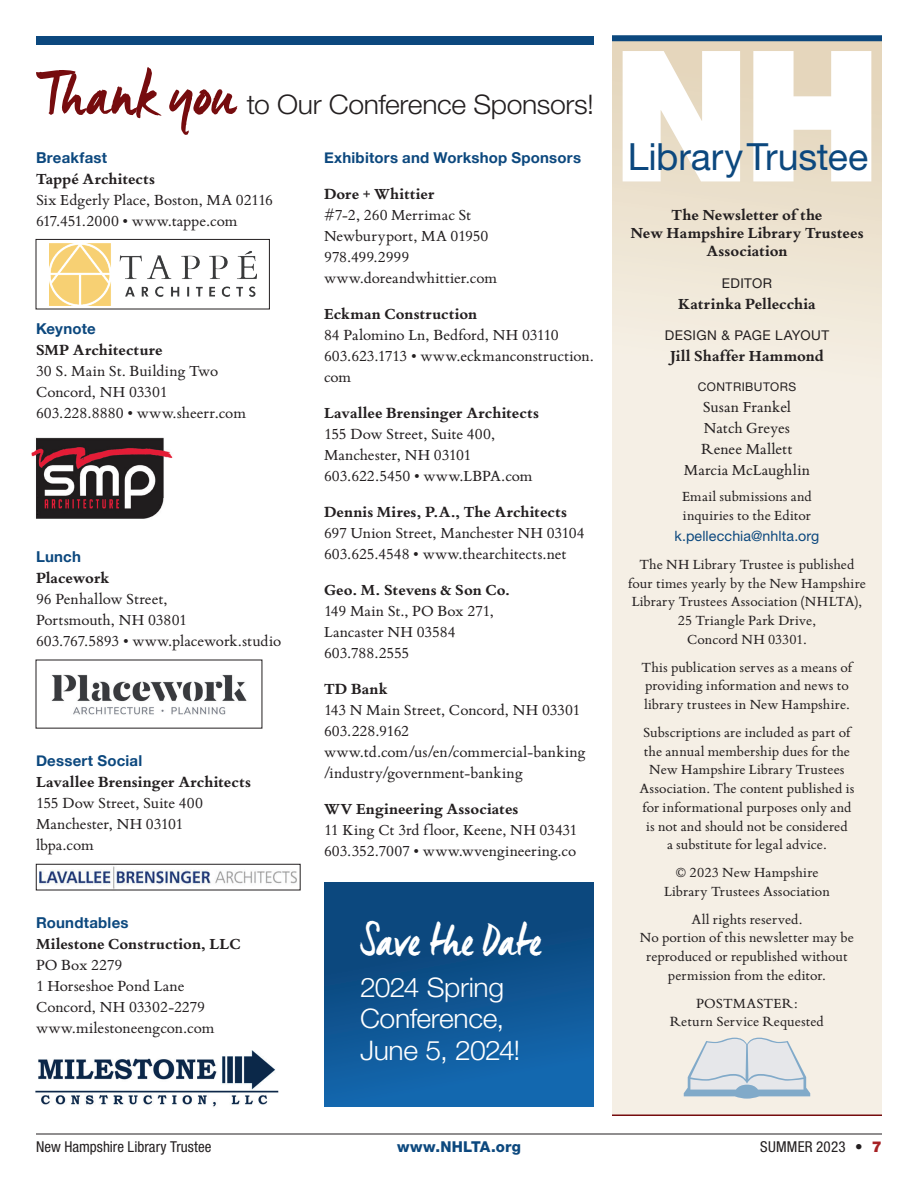
<style>
.page{position:relative;width:918px;height:1188px;background:#fff}
.page>*{position:absolute;margin:0;border:0;box-sizing:border-box;transform-origin:0 0}
.t1{font:60px "Manus";letter-spacing:.01em;color:#760c0e}
.t2{font:45px "Manus";letter-spacing:.01em;color:#fff}
.t3{font:37.5px "Helvetica Neue LT Std";letter-spacing:-.005em;color:#0c487e}
.t4{font:300 27px/31.5px "Helvetica Neue LT Std";letter-spacing:-.015em;color:#fff;scale:1.05 1}
.t5{font:300 27px "Helvetica Neue LT Std";letter-spacing:-.015em;color:#231f20;scale:1.05 1}
.t6{font:16.5px/21px "Bembo Book MT Std";color:#231f20}
.t7{font:700 16.5px/18px "Bembo Book MT Std";letter-spacing:.01em;color:#231f20;text-align:center}
.t8{font:15px/18.8px "Bembo Book MT Std";color:#231f20;text-align:center}
.t9{font:700 15px "Helvetica Neue";letter-spacing:.015em;color:#0c487e}
.t10{font:condensed 15px "Helvetica Neue LT Std";letter-spacing:.005em;color:#231f20}
.t11{font:800 15px "Helvetica Neue LT Std";letter-spacing:.02em;color:#0c487e}
.t12{font:14.25px "Helvetica Neue LT Std";letter-spacing:.005em;color:#0c487e}
.t13{font:13.5px "Helvetica Neue LT Std";letter-spacing:.03em;color:#231f20}
.t14{font:12px "Helvetica Neue LT Std";letter-spacing:.04em;color:#231f20}
.s1{font-weight:800;font-stretch:normal}
.s2{font-weight:900;font-stretch:normal;color:#a62023}
</style>
<div class="page">
<hr style="left:36px;top:1134px;width:846px;height:1px;background:#231f20">
<div style="left:36px;top:36px;width:558px;height:9px;background:#0c487e"></div>
<div style="left:612px;top:41px;width:270px;height:1074px;background:linear-gradient(to bottom,#ece1ce,#f9f5ee)"></div>
<svg style="left:623px;top:51px;width:248px;height:130px"></svg>
<hr style="left:612px;top:1114px;width:270px;height:2px;background:#760c0e">
<div style="left:612px;top:35px;width:270px;height:6px;background:#0c487e"></div>
<svg style="left:684px;top:1038px;width:126px;height:61px;background:#d4dce2"></svg>
<div style="left:324px;top:883px;width:270px;height:224px;background:linear-gradient(to bottom,#0a4173,#1368b0)"></div>
<img style="left:31px;top:437px;width:142px;height:82px">
<img style="left:36px;top:1050px;width:243px;height:57px">
<img style="left:40px;top:866px;width:257px;height:22px">
<div style="left:36px;top:864px;width:264px;height:26px;border:1px solid #231f20"></div>
<img style="left:49px;top:243px;width:207px;height:62px">
<div style="left:36px;top:239px;width:234px;height:70px;border:1px solid #231f20"></div>
<img style="left:51px;top:674px;width:196px;height:41px">
<h1 class="t1" style="left:36px;top:58px;width:201px">Thank you</h1>
<h3 class="t5" style="left:247px;top:88px;width:332px">to Our Conference Sponsors!</h3>
<p class="t9" style="left:36px;top:146px;width:73px">Breakfast</p>
<p class="t7" style="left:36px;top:169px;width:120px">Tappé Architects</p>
<p class="t6" style="left:36px;top:189px;width:239px">Six Edgerly Place, Boston, MA 02116<br>617.451.2000 • www.tappe.com</p>
<p class="t9" style="left:36px;top:317px;width:61px">Keynote</p>
<p class="t7" style="left:36px;top:340px;width:128px">SMP Architecture</p>
<p class="t6" style="left:36px;top:360px;width:211px">30 S. Main St. Building Two<br>Concord, NH 03301<br>603.228.8880 • www.sheerr.com</p>
<p class="t9" style="left:36px;top:545px;width:46px">Lunch</p>
<p class="t7" style="left:36px;top:568px;width:75px">Placework</p>
<p class="t6" style="left:36px;top:588px;width:247px">96 Penhallow Street,<br>Portsmouth, NH 03801<br>603.767.5893 • www.placework.studio</p>
<p class="t9" style="left:36px;top:749px;width:108px">Dessert Social</p>
<p class="t7" style="left:36px;top:772px;width:216px">Lavallee Brensinger Architects</p>
<p class="t6" style="left:36px;top:792px;width:169px">155 Dow Street, Suite 400<br>Manchester, NH 03101 lbpa.com</p>
<p class="t9" style="left:36px;top:911px;width:94px">Roundtables</p>
<p class="t7" style="left:36px;top:934px;width:206px">Milestone Construction, LLC</p>
<p class="t6" style="left:36px;top:954px;width:180px">PO Box 2279<br>1 Horseshoe Pond Lane<br>Concord, NH 03302-2279 www.milestoneengcon.com</p>
<p class="t9" style="left:324px;top:146px;width:259px">Exhibitors and Workshop Sponsors</p>
<p class="t7" style="left:324px;top:184px;width:112px">Dore + Whittier</p>
<p class="t6" style="left:324px;top:204px;width:175px">#7-2, 260 Merrimac St<br>Newburyport, MA 01950<br>978.499.2999 www.doreandwhittier.com</p>
<p class="t7" style="left:324px;top:304px;width:155px">Eckman Construction</p>
<p class="t6" style="left:324px;top:324px;width:272px">84 Palomino Ln, Bedford, NH 03110<br>603.623.1713 • www.eckmanconstruction. com</p>
<p class="t7" style="left:324px;top:403px;width:216px">Lavallee Brensinger Architects</p>
<p class="t6" style="left:324px;top:423px;width:210px">155 Dow Street, Suite 400,<br>Manchester, NH 03101<br>603.622.5450 • www.LBPA.com</p>
<p class="t7" style="left:324px;top:502px;width:244px">Dennis Mires, P.A., The Architects</p>
<p class="t6" style="left:324px;top:522px;width:262px">697 Union Street, Manchester NH 03104<br>603.625.4548 • www.thearchitects.net</p>
<p class="t7" style="left:324px;top:580px;width:188px">Geo. M. Stevens &amp; Son Co.</p>
<p class="t6" style="left:324px;top:600px;width:172px">149 Main St., PO Box 271,<br>Lancaster NH 03584<br>603.788.2555</p>
<p class="t7" style="left:324px;top:679px;width:65px">TD Bank</p>
<p class="t6" style="left:324px;top:699px;width:263px">143 N Main Street, Concord, NH 03301<br>603.228.9162 www.td.com/us/en/commercial-banking /industry/government-banking</p>
<p class="t7" style="left:324px;top:799px;width:196px">WV Engineering Associates</p>
<p class="t6" style="left:324px;top:819px;width:255px">11 King Ct 3rd floor, Keene, NH 03431<br>603.352.7007 • www.wvengineering.co</p>
<h2 class="t2" style="left:360px;top:913px;width:183px">Save the Date</h2>
<h3 class="t4" style="left:360px;top:971px;width:154px">2024 Spring<br>Conference,<br>June 5, 2024!</h3>
<h3 class="t3" style="left:628px;top:134px;width:242px">LibraryTrustee</h3>
<p class="t7" style="left:630px;top:205px;width:235px">The Newsletter of the<br>New Hampshire Library Trustees<br>Association</p>
<p class="t13" style="left:722px;top:275px;width:52px">EDITOR</p>
<p class="t7" style="left:678px;top:294px;width:139px">Katrinka Pellecchia</p>
<p class="t13" style="left:665px;top:327px;width:166px">DESIGN &amp; PAGE LAYOUT</p>
<p class="t7" style="left:670px;top:346px;width:155px">Jill Shaffer Hammond</p>
<p class="t14" style="left:698px;top:380px;width:100px">CONTRIBUTORS</p>
<p class="t6" style="left:684px;top:396px;width:128px;text-align:center">Susan Frankel<br>Natch Greyes<br>Renee Mallett<br>Marcia McLaughlin</p>
<p class="t8" style="left:682px;top:487px;width:131px;text-align:left">Email submissions and inquiries to the Editor</p>
<p class="t12" style="left:675px;top:528px;width:146px">k.pellecchia@nhlta.org</p>
<p class="t8" style="left:628px;top:554px;width:239px">The NH Library Trustee is published four times yearly by the New Hampshire<br>Library Trustees Association (NHLTA),<br>25 Triangle Park Drive,<br>Concord NH 03301.</p>
<p class="t8" style="left:642px;top:657px;width:212px;text-align:left">This publication serves as a means of providing information and news to library trustees in New Hampshire.</p>
<p class="t8" style="left:640px;top:722px;width:216px">Subscriptions are included as part of the annual membership dues for the New Hampshire Library Trustees Association. The content published is for informational purposes only and is not and should not be considered<br>a substitute for legal advice.</p>
<p class="t8" style="left:664px;top:863px;width:167px">© 2023 New Hampshire<br>Library Trustees Association</p>
<p class="t8" style="left:640px;top:909px;width:216px">All rights reserved.<br>No portion of this newsletter may be reproduced or republished without permission from the editor.</p>
<p class="t8" style="left:670px;top:993px;width:156px">POSTMASTER:<br>Return Service Requested</p>
<p class="t10" style="left:36px;top:1138px;width:177px">New Hampshire Library Trustee</p>
<p class="t11" style="left:397px;top:1138px;width:125px">www.NHLTA.org</p>
<p class="t10" style="left:760px;top:1138px;width:123px">SUMMER 2023 <span class="s1">•</span> <span class="s2">7</span></p>
</div>
